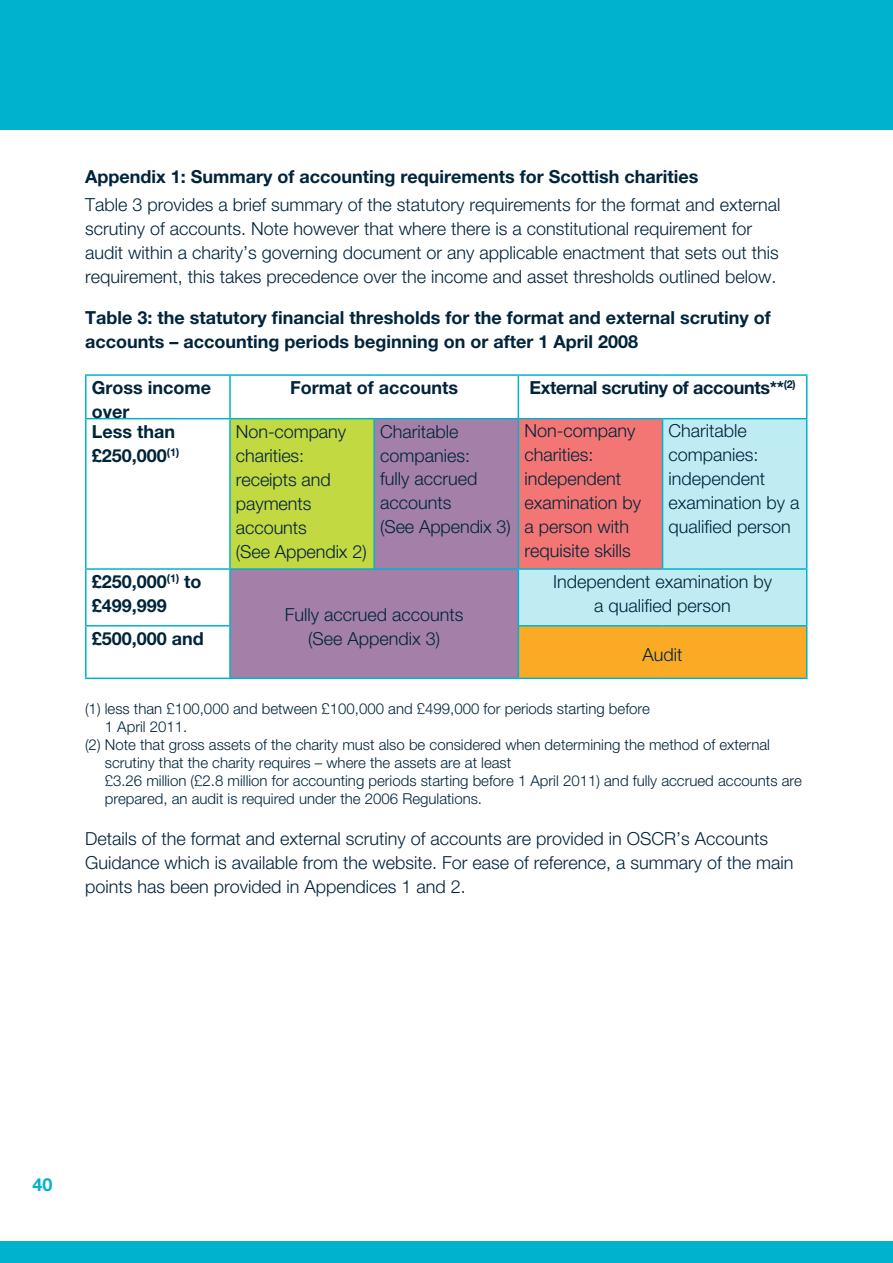
<style>
.page{position:relative;width:893px;height:1263px;background:#fff}
.page>*{position:absolute;margin:0;border:0;box-sizing:border-box;transform-origin:0 0}
.t1{font:300 18px/24px "Helvetica Neue LT Std";color:#00243b}
.t2{font:700 18px/24px "Helvetica Neue LT Std";color:#00243b}
.t3{font:700 18px "Helvetica Neue LT Std";letter-spacing:-.02em;color:#00243b}
.t4{font:700 18px "Helvetica Neue LT Std";color:#00b2cd}
.t5{font:300 15px "Helvetica Neue LT Std";color:#00243b}
</style>
<div class="page">
<div style="left:0;top:0;width:893px;height:130px;background:#00b2cd"></div>
<div style="left:0;top:1242px;width:893px;height:21px;background:#00b2cd"></div>
<svg style="left:87px;top:376px;width:719px;height:251px"></svg>
<svg style="left:231px;top:419px;width:287px;height:258px;background:#ac9a89"></svg>
<svg style="left:519px;top:419px;width:287px;height:206px;background:#d1c0c4"></svg>
<div style="left:518px;top:626px;width:289px;height:52px;background:#fbaa26"></div>
<hr style="left:85px;top:374px;width:145px;height:2px;background:#00b2cd">
<hr style="left:85px;top:376px;width:2px;height:42px;background:#00b2cd">
<hr style="left:230px;top:374px;width:144px;height:2px;background:#00b2cd">
<hr style="left:229px;top:376px;width:2px;height:42px;background:#00b2cd">
<hr style="left:374px;top:374px;width:144px;height:2px;background:#00b2cd">
<hr style="left:518px;top:374px;width:145px;height:2px;background:#00b2cd">
<hr style="left:518px;top:376px;width:1px;height:42px;background:#00b2cd">
<hr style="left:663px;top:374px;width:144px;height:2px;background:#00b2cd">
<hr style="left:806px;top:376px;width:1px;height:42px;background:#00b2cd">
<hr style="left:85px;top:418px;width:145px;height:1px;background:#00b2cd">
<hr style="left:85px;top:419px;width:2px;height:149px;background:#00b2cd">
<hr style="left:230px;top:418px;width:144px;height:1px;background:#00b2cd">
<hr style="left:229px;top:419px;width:2px;height:149px;background:#00b2cd">
<hr style="left:374px;top:418px;width:144px;height:1px;background:#00b2cd">
<hr style="left:373px;top:419px;width:2px;height:149px;background:#00b2cd">
<hr style="left:518px;top:418px;width:145px;height:1px;background:#00b2cd">
<hr style="left:518px;top:419px;width:1px;height:149px;background:#00b2cd">
<hr style="left:663px;top:418px;width:144px;height:1px;background:#00b2cd">
<hr style="left:662px;top:419px;width:1px;height:149px;background:#00b2cd">
<hr style="left:806px;top:419px;width:1px;height:149px;background:#00b2cd">
<hr style="left:85px;top:568px;width:145px;height:2px;background:#00b2cd">
<hr style="left:85px;top:570px;width:2px;height:55px;background:#00b2cd">
<hr style="left:230px;top:568px;width:144px;height:2px;background:#00b2cd">
<hr style="left:229px;top:570px;width:2px;height:55px;background:#00b2cd">
<hr style="left:374px;top:568px;width:144px;height:2px;background:#00b2cd">
<hr style="left:518px;top:568px;width:145px;height:2px;background:#00b2cd">
<hr style="left:518px;top:570px;width:1px;height:55px;background:#00b2cd">
<hr style="left:663px;top:568px;width:144px;height:2px;background:#00b2cd">
<hr style="left:806px;top:570px;width:1px;height:55px;background:#00b2cd">
<hr style="left:85px;top:625px;width:146px;height:1px;background:#00b2cd">
<hr style="left:85px;top:626px;width:2px;height:51px;background:#00b2cd">
<hr style="left:229px;top:626px;width:2px;height:51px;background:#00b2cd">
<hr style="left:518px;top:625px;width:145px;height:1px;background:#00b2cd">
<hr style="left:518px;top:626px;width:1px;height:51px;background:#00b2cd">
<hr style="left:663px;top:625px;width:144px;height:1px;background:#00b2cd">
<hr style="left:806px;top:626px;width:1px;height:51px;background:#00b2cd">
<hr style="left:85px;top:677px;width:145px;height:2px;background:#00b2cd">
<hr style="left:230px;top:677px;width:144px;height:2px;background:#00b2cd">
<hr style="left:374px;top:677px;width:144px;height:2px;background:#00b2cd">
<hr style="left:518px;top:677px;width:145px;height:2px;background:#00b2cd">
<hr style="left:663px;top:677px;width:144px;height:2px;background:#00b2cd">
<p class="t2" style="left:85px;top:164px;width:615px">Appendix 1: Summary of accounting requirements for Scottish charities</p>
<p class="t1" style="left:85px;top:192px;width:697px">Table 3 provides a brief summary of the statutory requirements for the format and external scrutiny of accounts. Note however that where there is a constitutional requirement for audit within a charity’s governing document or any applicable enactment that sets out this requirement, this takes precedence over the income and asset thresholds outlined below.</p>
<p class="t2" style="left:85px;top:305px;width:687px">Table 3: the statutory financial thresholds for the format and external scrutiny of accounts – accounting periods beginning on or after 1 April 2008</p>
<p class="t2" style="left:92px;top:375px;width:121px">Gross income over</p>
<p class="t2" style="left:290px;top:375px;width:169px">Format of accounts</p>
<p class="t3" style="left:529px;top:376px;width:268px">External scrutiny of accounts**<sup>(2)</sup></p>
<p class="t2" style="left:92px;top:419px;width:89px">Less than £250,000<sup>(1)</sup></p>
<p class="t1" style="left:236px;top:419px;width:132px">Non-company charities: receipts and payments accounts<br>(See Appendix 2)</p>
<p class="t1" style="left:380px;top:419px;width:132px">Charitable companies:<br>fully accrued accounts<br>(See Appendix 3)</p>
<p class="t1" style="left:524px;top:419px;width:118px">Non-company charities: independent examination by a person with requisite skills</p>
<p class="t1" style="left:669px;top:419px;width:133px">Charitable companies: independent examination by a qualified person</p>
<p class="t2" style="left:92px;top:569px;width:111px">£250,000<sup>(1)</sup> to £499,999</p>
<p class="t1" style="left:553px;top:569px;width:221px;text-align:center">Independent examination by a qualified person</p>
<p class="t1" style="left:285px;top:602px;width:180px;text-align:center">Fully accrued accounts (See Appendix 3)</p>
<p class="t2" style="left:92px;top:626px;width:114px">£500,000 and</p>
<p class="t1" style="left:642px;top:642px;width:41px">Audit</p>
<p class="t5" style="left:85px;top:700px;width:566px">(1) less than £100,000 and between £100,000 and £499,000 for periods starting before</p>
<p class="t5" style="left:105px;top:718px;width:84px">1 April 2011.</p>
<p class="t5" style="left:85px;top:736px;width:686px">(2) Note that gross assets of the charity must also be considered when determining the method of external</p>
<p class="t5" style="left:105px;top:754px;width:408px">scrutiny that the charity requires – where the assets are at least</p>
<p class="t5" style="left:105px;top:772px;width:699px">£3.26 million (£2.8 million for accounting periods starting before 1 April 2011) and fully accrued accounts are</p>
<p class="t5" style="left:105px;top:790px;width:379px">prepared, an audit is required under the 2006 Regulations.</p>
<p class="t1" style="left:85px;top:826px;width:710px">Details of the format and external scrutiny of accounts are provided in OSCR’s Accounts<br>Guidance which is available from the website. For ease of reference, a summary of the main points has been provided in Appendices 1 and 2.</p>
<p class="t4" style="left:33px;top:1173px;width:22px">40</p>
</div>
